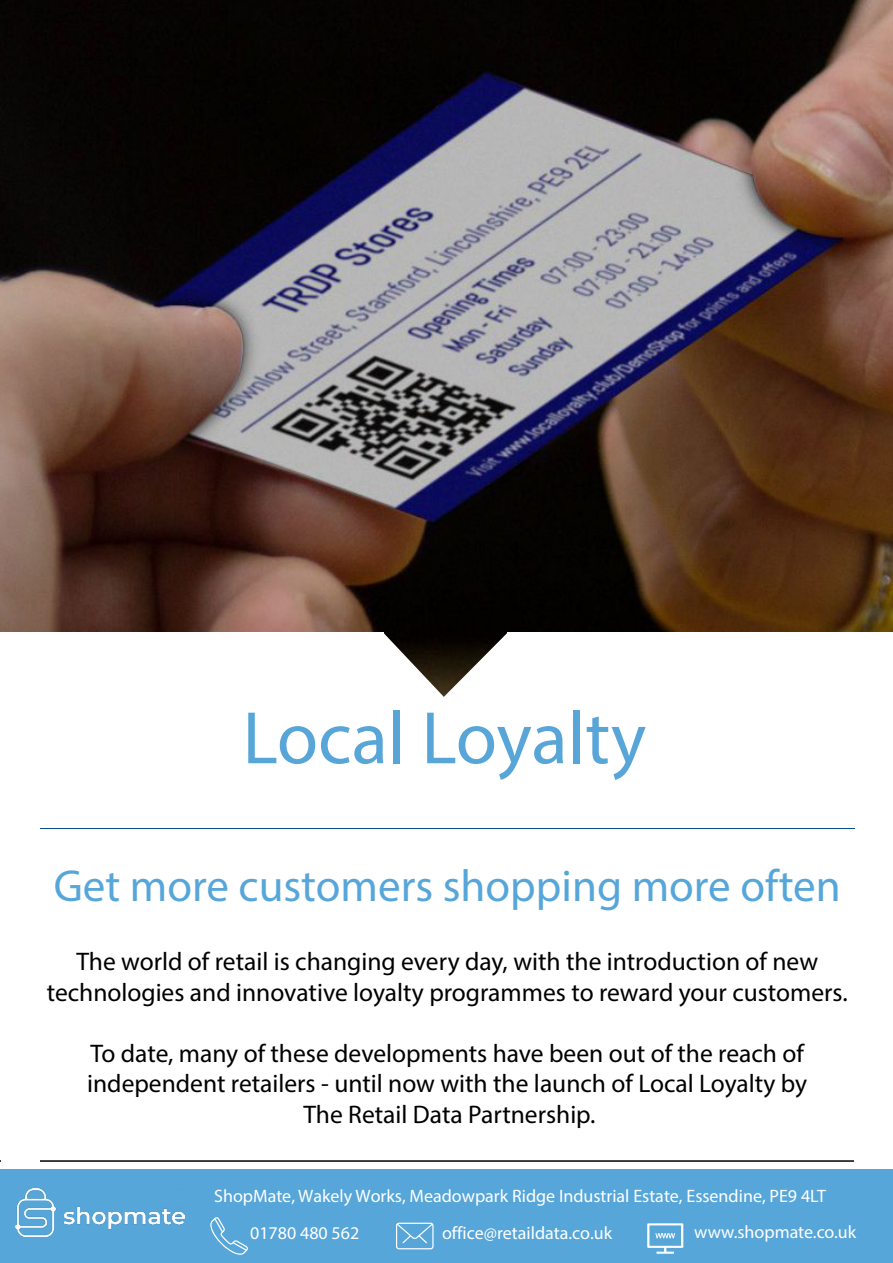
<style>
.page{position:relative;width:893px;height:1263px;background:#fff}
.page>*{position:absolute;margin:0;border:0;box-sizing:border-box;transform-origin:0 0}
.t1{font:75px "Myriad Pro";color:#58a6d8}
.t2{font:45px "Myriad Pro";color:#57a6da}
.t3{font:25.5px/30.6px "Myriad Pro";color:#000;text-align:center}
.t4{font:18px "Myriad Pro";color:#fff}
</style>
<div class="page">
<img style="left:0;top:0;width:893px;height:632px">
<div style="left:0;top:1170px;width:893px;height:93px;background:#57a6da"></div>
<hr style="left:40px;top:828px;width:815px;height:1px;background:#0d5089">
<svg style="left:384px;top:632px;width:123px;height:65px"></svg>
<svg style="left:210px;top:1217px;width:38px;height:38px"></svg>
<svg style="left:396px;top:1222px;width:38px;height:27px"></svg>
<svg style="left:647px;top:1223px;width:36px;height:31px"></svg>
<img style="left:15px;top:1188px;width:169px;height:49px">
<h1 class="t1" style="left:243px;top:692px;width:405px">Local Loyalty</h1>
<h2 class="t2" style="left:54px;top:858px;width:789px">Get more customers shopping more often</h2>
<p class="t3" style="left:47px;top:946px;width:802px">The world of retail is changing every day, with the introduction of new technologies and innovative loyalty programmes to reward your customers.</p>
<p class="t3" style="left:87px;top:1037px;width:722px">To date, many of these developments have been out of the reach of independent retailers - until now with the launch of Local Loyalty by<br>The Retail Data Partnership.</p>
<p class="t4" style="left:214px;top:1184px;width:613px">ShopMate, Wakely Works, Meadowpark Ridge Industrial Estate, Essendine, PE9 4LT</p>
<p class="t4" style="left:250px;top:1222px;width:111px">01780 480 562</p>
<p class="t4" style="left:442px;top:1222px;width:172px">office@retaildata.co.uk</p>
<p class="t4" style="left:694px;top:1220px;width:163px">www.shopmate.co.uk</p>
</div>
